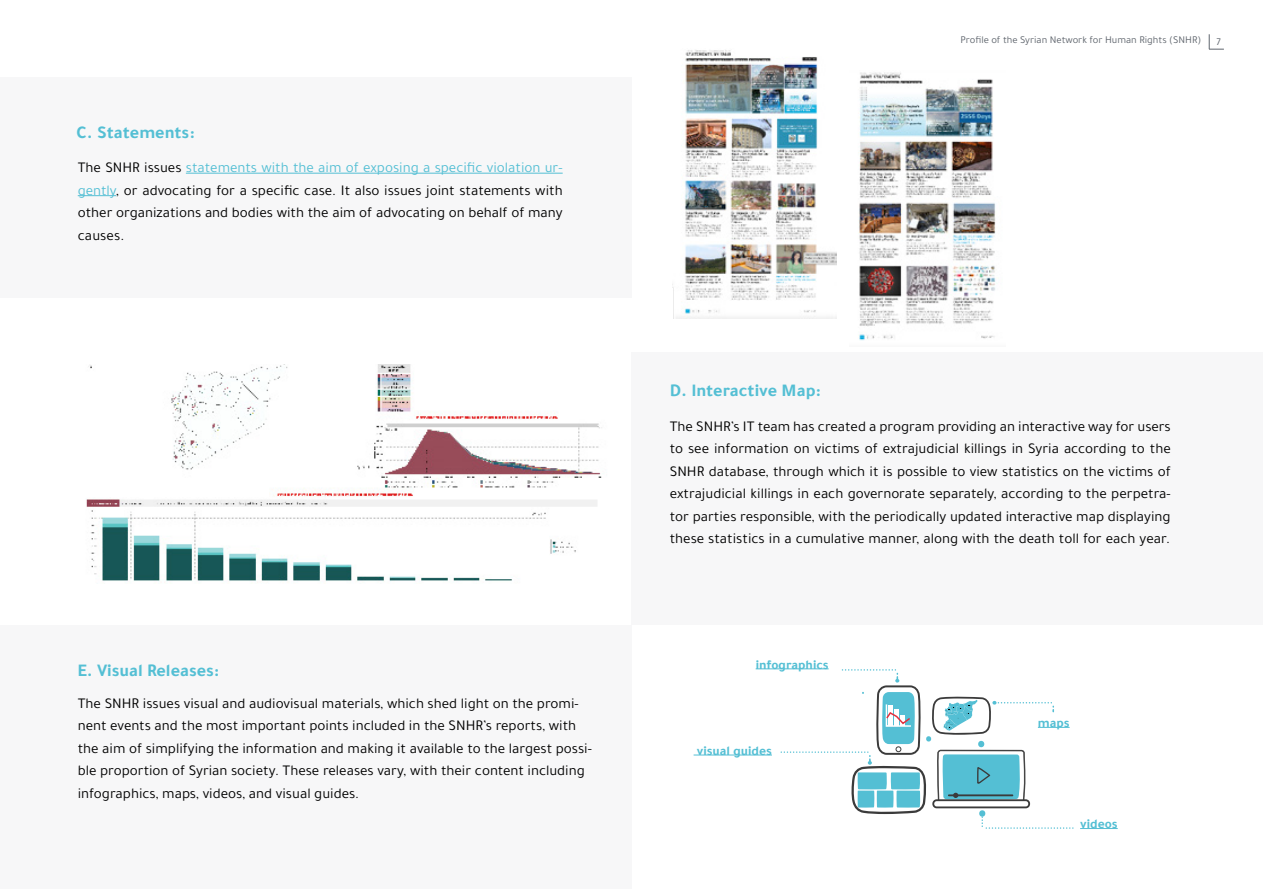
<style>
.page{position:relative;width:1263px;height:893px;background:#fff}
.page>*{position:absolute;margin:0;border:0;box-sizing:border-box;transform-origin:0 0}
.t1{font:700 18px "Tajawal";color:#54bfd4}
.t2{font:15px/22.5px "Tajawal";color:#000;text-align:justify}
.t3{font:15px "Tajawal";color:#54bfd4}
.t4{font:700 13.5px "Tajawal";color:#54bfd4}
.t5{font:10.5px "Tajawal";color:#5f656d}
.s1{color:#000}
.s2{color:#54bfd4}
</style>
<div class="page">
<svg style="left:1209px;top:34px;width:15px;height:16px"></svg>
<div style="left:0;top:77px;width:631px;height:221px;background:#f7f7f8"></div>
<img style="left:86px;top:365px;width:516px;height:216px">
<div style="left:631px;top:352px;width:632px;height:273px;background:#f7f7f8"></div>
<hr style="left:186px;top:173px;width:377px;height:1px;background:#54bfd4">
<hr style="left:78px;top:195px;width:38px;height:1px;background:#54bfd4">
<div style="left:0;top:625px;width:631px;height:264px;background:#f7f7f8"></div>
<svg style="left:777px;top:668px;width:297px;height:161px"></svg>
<img style="left:859px;top:72px;width:137px;height:269px">
<img style="left:672px;top:50px;width:164px;height:268px">
<hr style="left:756px;top:669px;width:73px;height:1px;background:#54bfd4">
<hr style="left:1038px;top:727px;width:32px;height:1px;background:#54bfd4">
<hr style="left:1080px;top:828px;width:38px;height:1px;background:#54bfd4">
<hr style="left:694px;top:755px;width:78px;height:1px;background:#54bfd4">
<p class="t1" style="left:77px;top:119px;width:119px">.C Statements:</p>
<p class="t3" style="left:78px;top:157px;width:486px"><span class="s1">The SNHR issues</span> statements with the aim of exposing a specific violation ur-</p>
<p class="t2" style="left:78px;top:201px;width:486px">other organizations and bodies with the aim of advocating on behalf of many causes.</p>
<p class="t2" style="left:78px;top:179px;width:486px"><span class="s2">gently</span>, or advocating for a specific case It. also issues joint statements with</p>
<p class="t1" style="left:78px;top:657px;width:143px">.E Visual Releases:</p>
<p class="t2" style="left:78px;top:692px;width:502px">The SNHR issues visual and audiovisual materials, which shed light on the promi-</p>
<p class="t2" style="left:78px;top:714px;width:500px">nent events and the most important points included in the SNHR s’ reports, with</p>
<p class="t2" style="left:78px;top:737px;width:516px">the aim of simplifying the information and making it available to the largest possi-</p>
<p class="t2" style="left:78px;top:782px;width:283px">infographics, maps, videos, and visual guides.</p>
<p class="t2" style="left:78px;top:759px;width:509px">ble proportion of Syrian society. These releases vary, with their content including</p>
<p class="t5" style="left:960px;top:32px;width:242px">Profile of the Syrian Network for Human Rights (SNHR(</p>
<p class="t5" style="left:1216px;top:34px;width:6px">7</p>
<p class="t1" style="left:670px;top:377px;width:153px">D. Interactive Map:</p>
<p class="t2" style="left:670px;top:415px;width:502px">The SNHR I Ts’ team has created a program providing an interactive way for users to see information on victims of extrajudicial killings in Syria according to the SNHR database, through which isit possible to view statistics on the victims of</p>
<p class="t2" style="left:670px;top:505px;width:502px">tor parties responsible, with the periodically updated interactive map displaying</p>
<p class="t2" style="left:670px;top:482px;width:502px">extrajudicial killings in each governorate separately, according to the perpetra-</p>
<p class="t2" style="left:670px;top:527px;width:502px">these statistics in a cumulative manner, along with the death toll for each year.</p>
<p class="t4" style="left:756px;top:654px;width:74px">infographics</p>
<p class="t4" style="left:697px;top:741px;width:77px">visual guides</p>
<p class="t4" style="left:1038px;top:713px;width:33px">maps</p>
<p class="t4" style="left:1080px;top:814px;width:39px">videos</p>
</div>
